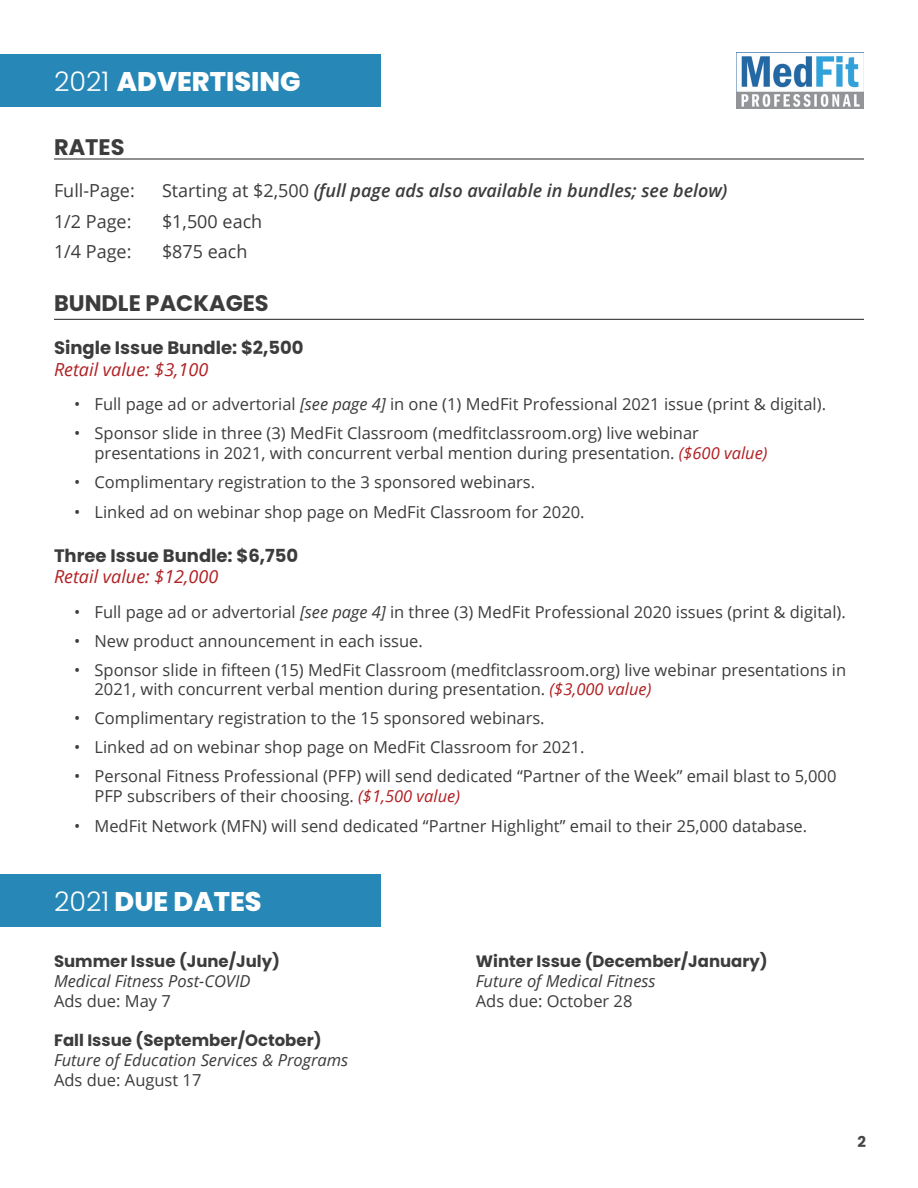
<style>
.page{position:relative;width:918px;height:1188px;background:#fff}
.page>*{position:absolute;margin:0;border:0;box-sizing:border-box;transform-origin:0 0}
.t1{font:800 27px "Poppins";color:#fff}
.t2{font:700 22.5px "Poppins";color:#3c3c3d}
.t3{font:italic 600 18px "Open Sans";color:#3c3c3d}
.t4{font:700 18px "Poppins";color:#3c3c3d}
.t5{font:18px "Open Sans";color:#3c3c3d}
.t6{font:italic 18px "Open Sans";color:#b12023}
.t7{font:16.5px/19.8px "Open Sans";color:#3c3c3d}
.t8{font:italic 16.5px "Open Sans";color:#3c3c3d}
.t9{font:700 16.5px "Poppins";color:#3c3c3d}
.t10{font:700 15px "Poppins";color:#454647}
.s1{font-weight:300}
.s2{font-weight:400;font-style:normal}
.s3{font-style:italic}
.s4{font-style:italic;color:#b12023}
</style>
<div class="page">
<div style="left:0;top:54px;width:380px;height:53px;background:#2787b6"></div>
<img style="left:737px;top:53px;width:127px;height:56px">
<div style="left:0;top:874px;width:380px;height:53px;background:#2787b6"></div>
<hr style="left:54px;top:159px;width:810px;height:1px;background:#231f20">
<hr style="left:54px;top:319px;width:810px;height:1px;background:#231f20">
<p class="t1" style="left:54px;top:66px;width:248px"><span class="s1">2021</span> ADVERTISING</p>
<p class="t2" style="left:54px;top:134px;width:72px">RATES</p>
<p class="t5" style="left:54px;top:178px;width:82px">Full-Page:</p>
<p class="t3" style="left:162px;top:178px;width:567px"><span class="s2">Starting at $2,500</span> (full page ads also available in bundles; see below)</p>
<p class="t5" style="left:54px;top:209px;width:79px">1/2 Page:</p>
<p class="t5" style="left:162px;top:209px;width:102px">$1,500 each</p>
<p class="t5" style="left:54px;top:239px;width:79px">1/4 Page:</p>
<p class="t5" style="left:162px;top:239px;width:87px">$875 each</p>
<p class="t2" style="left:54px;top:291px;width:216px">BUNDLE PACKAGES</p>
<p class="t4" style="left:54px;top:337px;width:251px">Single Issue Bundle: $2,500</p>
<p class="t6" style="left:54px;top:357px;width:156px">Retail value: $3,100</p>
<p class="t7" style="left:74px;top:394px;width:753px">• Full page ad or advertorial <span class="s3">[see page 4]</span> in one (1) MedFit Professional 2021 issue (print &amp; digital).</p>
<p class="t7" style="left:94px;top:423px;width:675px;text-indent:-20px">• Sponsor slide in three (3) MedFit Classroom (medfitclassroom.org) live webinar presentations in 2021, with concurrent verbal mention during presentation. <span class="s4">($600 value)</span></p>
<p class="t7" style="left:74px;top:472px;width:462px">• Complimentary registration to the 3 sponsored webinars.</p>
<p class="t7" style="left:74px;top:502px;width:512px">• Linked ad on webinar shop page on MedFit Classroom for 2020.</p>
<p class="t4" style="left:54px;top:545px;width:246px">Three Issue Bundle: $6,750</p>
<p class="t6" style="left:54px;top:564px;width:166px">Retail value: $12,000</p>
<p class="t7" style="left:74px;top:602px;width:773px">• Full page ad or advertorial <span class="s3">[see page 4]</span> in three (3) MedFit Professional 2020 issues (print &amp; digital).</p>
<p class="t7" style="left:74px;top:631px;width:350px">• New product announcement in each issue.</p>
<p class="t7" style="left:94px;top:659px;width:753px;text-indent:-20px">• Sponsor slide in fifteen (15) MedFit Classroom (medfitclassroom.org) live webinar presentations in<br>2021, with concurrent verbal mention during presentation. <span class="s4">($3,000 value)</span></p>
<p class="t7" style="left:74px;top:708px;width:472px">• Complimentary registration to the 15 sponsored webinars.</p>
<p class="t7" style="left:74px;top:737px;width:512px">• Linked ad on webinar shop page on MedFit Classroom for 2021.</p>
<p class="t7" style="left:94px;top:766px;width:743px;text-indent:-20px">• Personal Fitness Professional (PFP) will send dedicated “Partner of the Week” email blast to 5,000<br>PFP subscribers of their choosing. <span class="s4">($1,500 value)</span></p>
<p class="t7" style="left:74px;top:816px;width:735px">• MedFit Network (MFN) will send dedicated “Partner Highlight” email to their 25,000 database.</p>
<p class="t1" style="left:54px;top:886px;width:209px"><span class="s1">2021</span> DUE DATES</p>
<p class="t9" style="left:54px;top:952px;width:228px">Summer Issue (June/July)</p>
<p class="t8" style="left:54px;top:970px;width:198px">Medical Fitness Post-COVID</p>
<p class="t7" style="left:54px;top:990px;width:119px">Ads due: May 7</p>
<p class="t9" style="left:54px;top:1031px;width:269px">Fall Issue (September/October)</p>
<p class="t8" style="left:54px;top:1049px;width:296px">Future of Education Services &amp; Programs</p>
<p class="t7" style="left:54px;top:1070px;width:149px">Ads due: August 17</p>
<p class="t9" style="left:476px;top:952px;width:293px">Winter Issue (December/January)</p>
<p class="t8" style="left:476px;top:970px;width:181px">Future of Medical Fitness</p>
<p class="t7" style="left:476px;top:990px;width:158px">Ads due: October 28</p>
<p class="t10" style="left:858px;top:1133px;width:10px">2</p>
</div>
